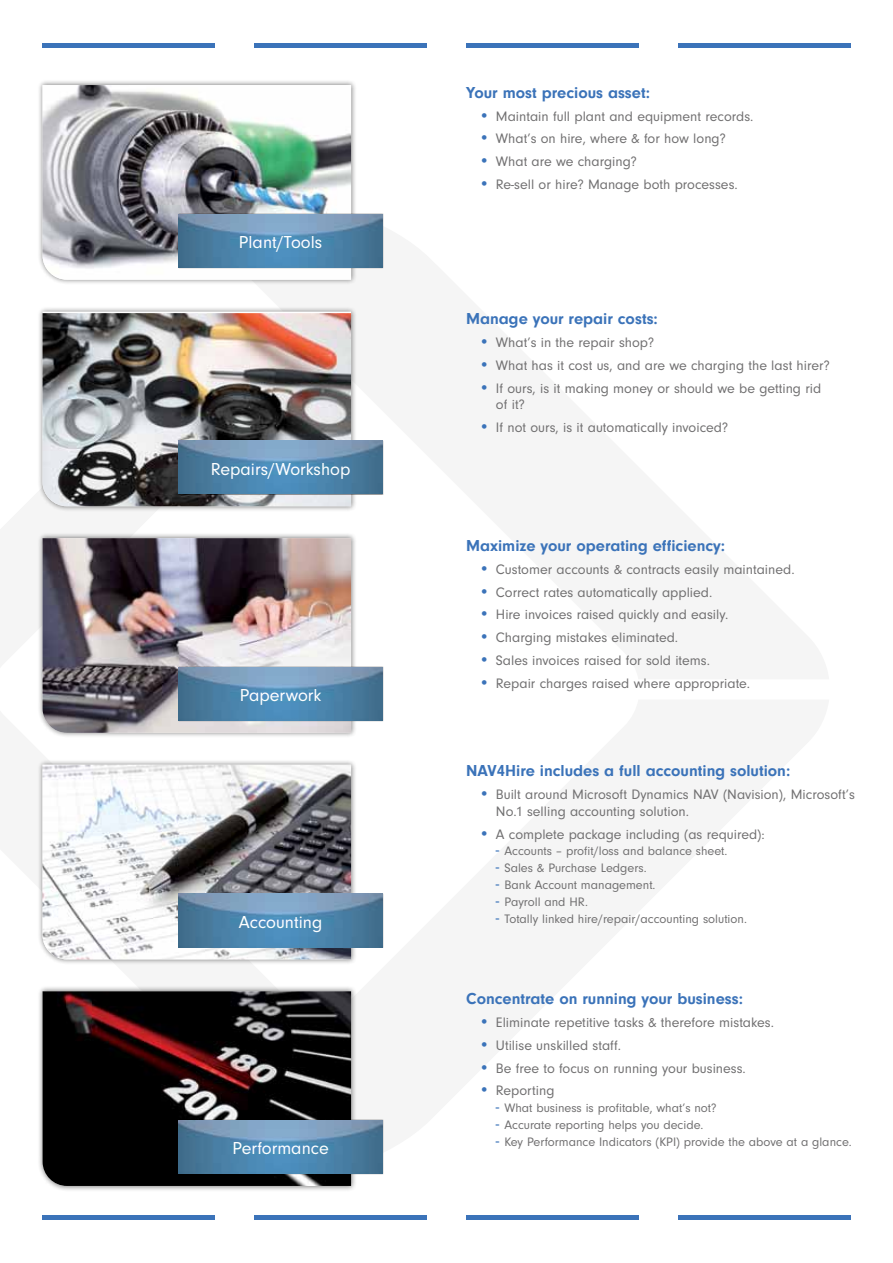
<style>
.page{position:relative;width:893px;height:1263px;background:#fff}
.page>*{position:absolute;margin:0;border:0;box-sizing:border-box;transform-origin:0 0}
.t1{font:18px "Neuzeit Gro T";color:#fff}
.t2{font:700 16.5px "Neuzeit Gro T";color:#3b73b9}
.t3{font:14.25px/16.5px "Neuzeit Gro T";color:#717071}
.t4{font:12.75px "Neuzeit Gro T";color:#717071}
.s1{font-size:16.5px;color:#3b73b9}
</style>
<div class="page">
<div style="left:37px;top:306px;width:320px;height:206px;background:#000;opacity:.5"></div>
<img style="left:43px;top:313px;width:308px;height:193px">
<div style="left:678px;top:1215px;width:172px;height:5px;background:#3b73b9"></div>
<div style="left:254px;top:1215px;width:173px;height:5px;background:#3b73b9"></div>
<div style="left:43px;top:1215px;width:172px;height:5px;background:#3b73b9"></div>
<div style="left:466px;top:1215px;width:173px;height:5px;background:#3b73b9"></div>
<hr style="left:678px;top:43px;width:172px;height:4px;background:#3b73b9">
<hr style="left:254px;top:43px;width:173px;height:4px;background:#3b73b9">
<hr style="left:43px;top:43px;width:172px;height:4px;background:#3b73b9">
<hr style="left:466px;top:43px;width:173px;height:4px;background:#3b73b9">
<div style="left:178px;top:440px;width:205px;height:55px;background:#000;opacity:.5"></div>
<img style="left:179px;top:441px;width:203px;height:53px">
<div style="left:37px;top:532px;width:320px;height:207px;background:#000;opacity:.5"></div>
<img style="left:43px;top:538px;width:308px;height:195px">
<div style="left:178px;top:666px;width:205px;height:55px;background:#000;opacity:.5"></div>
<img style="left:179px;top:667px;width:203px;height:53px">
<div style="left:37px;top:759px;width:320px;height:206px;background:#000;opacity:.5"></div>
<img style="left:43px;top:765px;width:308px;height:194px">
<div style="left:178px;top:893px;width:205px;height:55px;background:#000;opacity:.5"></div>
<img style="left:179px;top:894px;width:203px;height:53px">
<div style="left:37px;top:985px;width:320px;height:207px;background:#000;opacity:.5"></div>
<img style="left:43px;top:991px;width:308px;height:195px">
<div style="left:178px;top:1119px;width:205px;height:55px;background:#000;opacity:.5"></div>
<img style="left:179px;top:1120px;width:203px;height:54px">
<div style="left:37px;top:79px;width:320px;height:207px;background:#000;opacity:.5"></div>
<img style="left:43px;top:85px;width:308px;height:195px">
<div style="left:178px;top:213px;width:205px;height:55px;background:#000;opacity:.5"></div>
<img style="left:179px;top:214px;width:203px;height:53px">
<p class="t1" style="left:239px;top:232px;width:85px">Plant/Tools</p>
<p class="t1" style="left:211px;top:459px;width:141px">Repairs/Workshop</p>
<p class="t1" style="left:240px;top:686px;width:83px">Paperwork</p>
<p class="t1" style="left:239px;top:912px;width:85px">Accounting</p>
<p class="t1" style="left:232px;top:1139px;width:98px">Performance</p>
<p class="t2" style="left:466px;top:83px;width:185px">Your most precious asset:</p>
<p class="t3" style="left:479px;top:108px;width:276px"><span class="s1">•</span> Maintain full plant and equipment records.</p>
<p class="t3" style="left:479px;top:131px;width:248px"><span class="s1">•</span> What’s on hire, where &amp; for how long?</p>
<p class="t3" style="left:479px;top:154px;width:159px"><span class="s1">•</span> What are we charging?</p>
<p class="t3" style="left:479px;top:176px;width:260px"><span class="s1">•</span> Re-sell or hire? Manage both processes.</p>
<p class="t2" style="left:466px;top:310px;width:193px">Manage your repair costs:</p>
<p class="t3" style="left:479px;top:334px;width:177px"><span class="s1">•</span> What’s in the repair shop?</p>
<p class="t3" style="left:479px;top:357px;width:352px"><span class="s1">•</span> What has it cost us, and are we charging the last hirer?</p>
<p class="t3" style="left:496px;top:380px;width:327px;text-indent:-17px"><span class="s1">•</span> If ours, is it making money or should we be getting rid of it?</p>
<p class="t3" style="left:479px;top:419px;width:251px"><span class="s1">•</span> If not ours, is it automatically invoiced?</p>
<p class="t2" style="left:466px;top:536px;width:260px">Maximize your operating efficiency:</p>
<p class="t3" style="left:479px;top:561px;width:317px"><span class="s1">•</span> Customer accounts &amp; contracts easily maintained.</p>
<p class="t3" style="left:479px;top:584px;width:235px"><span class="s1">•</span> Correct rates automatically applied.</p>
<p class="t3" style="left:479px;top:607px;width:251px"><span class="s1">•</span> Hire invoices raised quickly and easily.</p>
<p class="t3" style="left:479px;top:629px;width:201px"><span class="s1">•</span> Charging mistakes eliminated.</p>
<p class="t3" style="left:479px;top:652px;width:233px"><span class="s1">•</span> Sales invoices raised for sold items.</p>
<p class="t3" style="left:479px;top:675px;width:273px"><span class="s1">•</span> Repair charges raised where appropriate.</p>
<p class="t2" style="left:466px;top:762px;width:326px">NAV4Hire includes a full accounting solution:</p>
<p class="t3" style="left:496px;top:786px;width:360px;text-indent:-17px"><span class="s1">•</span> Built around Microsoft Dynamics NAV (Navision), Microsoft’s<br>No.1 selling accounting solution.</p>
<p class="t3" style="left:479px;top:826px;width:287px"><span class="s1">•</span> A complete package including (as required):</p>
<p class="t4" style="left:496px;top:844px;width:233px"><span class="s1">-</span> Accounts – profit/loss and balance sheet.</p>
<p class="t4" style="left:496px;top:861px;width:152px"><span class="s1">-</span> Sales &amp; Purchase Ledgers.</p>
<p class="t4" style="left:496px;top:878px;width:161px"><span class="s1">-</span> Bank Account management.</p>
<p class="t4" style="left:496px;top:895px;width:93px"><span class="s1">-</span> Payroll and HR.</p>
<p class="t4" style="left:496px;top:912px;width:253px"><span class="s1">-</span> Totally linked hire/repair/accounting solution.</p>
<p class="t2" style="left:466px;top:989px;width:278px">Concentrate on running your business:</p>
<p class="t3" style="left:479px;top:1014px;width:297px"><span class="s1">•</span> Eliminate repetitive tasks &amp; therefore mistakes.</p>
<p class="t3" style="left:479px;top:1037px;width:144px"><span class="s1">•</span> Utilise unskilled staff.</p>
<p class="t3" style="left:479px;top:1060px;width:268px"><span class="s1">•</span> Be free to focus on running your business.</p>
<p class="t3" style="left:479px;top:1083px;width:77px"><span class="s1">•</span> Reporting</p>
<p class="t4" style="left:496px;top:1101px;width:222px"><span class="s1">-</span> What business is profitable, what’s not?</p>
<p class="t4" style="left:496px;top:1118px;width:209px"><span class="s1">-</span> Accurate reporting helps you decide.</p>
<p class="t4" style="left:496px;top:1135px;width:357px"><span class="s1">-</span> Key Performance Indicators (KPI) provide the above at a glance.</p>
</div>
